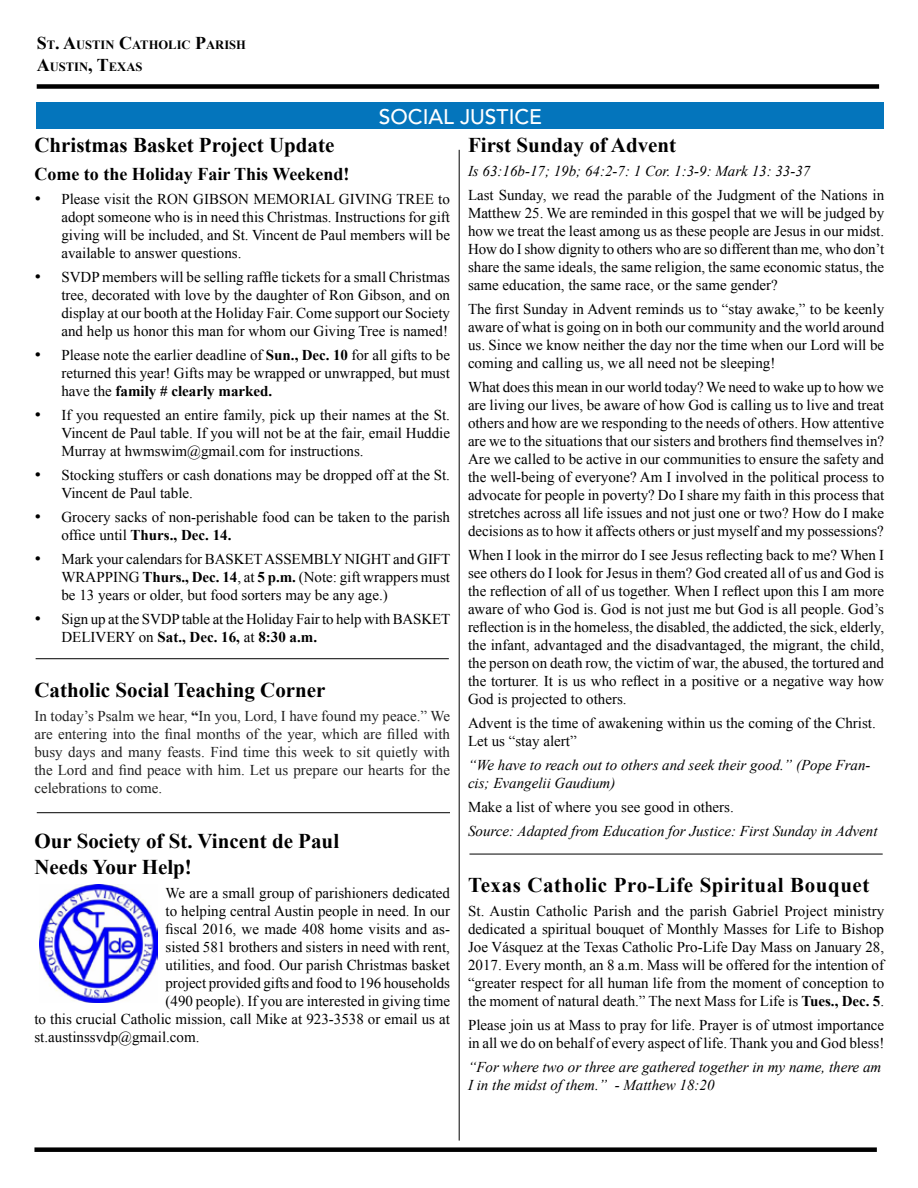
<style>
.page{position:relative;width:918px;height:1188px;background:#fff}
.page>*{position:absolute;margin:0;border:0;box-sizing:border-box;transform-origin:0 0}
.t1{font:700 21px/25.2px "Times New Roman";color:#000}
.t2{font:700 21px "Times New Roman";letter-spacing:.03em;color:#000}
.t3{font:500 21px "Avenir LT Std";color:#fff}
.t4{font:700 18px "Times New Roman";color:#000}
.t5{font:15px/18px "Times New Roman";color:#000;text-align:justify}
.t6{font:italic 15px/18px "Times New Roman";color:#000}
.t7{font:15px/18px "Times New Roman";color:#222;text-align:justify}
.t8{font:700 12.6px/21.6px "Times New Roman";color:#000}
.s1{font-size:18px}
.s2{font-weight:700}
</style>
<div class="page">
<hr style="left:459px;top:150px;width:1px;height:991px;background:#000">
<div style="left:34px;top:1147px;width:843px;height:5px;background:#000"></div>
<div style="left:37px;top:84px;width:842px;height:5px;background:#000"></div>
<div style="left:37px;top:102px;width:847px;height:27px;background:#0475bc"></div>
<hr style="left:469px;top:854px;width:414px;height:1px;background:#000">
<hr style="left:36px;top:658px;width:413px;height:1px;background:#000">
<hr style="left:37px;top:812px;width:413px;height:1px;background:#000">
<img style="left:39px;top:884px;width:118px;height:118px">
<p class="t8" style="left:37px;top:34px;width:211px"><span class="s1">S</span>T<span class="s1">. A</span>USTIN <span class="s1">C</span>ATHOLIC <span class="s1">P</span>ARISH<br><span class="s1">A</span>USTIN<span class="s1">, T</span>EXAS</p>
<h1 class="t3" style="left:379px;top:104px;width:165px">SOCIAL JUSTICE</h1>
<h1 class="t1" style="left:468px;top:133px;width:210px">First Sunday of Advent</h1>
<p class="t6" style="left:468px;top:162px;width:344px">Is 63:16b-17; 19b; 64:2-7: 1 Cor. 1:3-9: Mark 13: 33-37</p>
<p class="t5" style="left:468px;top:186px;width:418px">Last Sunday, we read the parable of the Judgment of the Nations in Matthew 25. We are reminded in this gospel that we will be judged by how we treat the least among us as these people are Jesus in our midst.<br>How do I show dignity to others who are so different than me, who don’t share the same ideals, the same religion, the same economic status, the same education, the same race, or the same gender?</p>
<p class="t5" style="left:468px;top:300px;width:418px">The first Sunday in Advent reminds us to “stay awake,” to be keenly aware of what is going on in both our community and the world around us. Since we know neither the day nor the time when our Lord will be coming and calling us, we all need not be sleeping!</p>
<p class="t5" style="left:468px;top:378px;width:418px">What does this mean in our world today? We need to wake up to how we are living our lives, be aware of how God is calling us to live and treat others and how are we responding to the needs of others. How attentive are we to the situations that our sisters and brothers find themselves in?<br>Are we called to be active in our communities to ensure the safety and the well-being of everyone? Am I involved in the political process to advocate for people in poverty? Do I share my faith in this process that stretches across all life issues and not just one or two? How do I make decisions as to how it affects others or just myself and my possessions?</p>
<p class="t5" style="left:468px;top:546px;width:418px">When I look in the mirror do I see Jesus reflecting back to me? When I see others do I look for Jesus in them? God created all of us and God is the reflection of all of us together. When I reflect upon this I am more aware of who God is. God is not just me but God is all people. God’s reflection is in the homeless, the disabled, the addicted, the sick, elderly, the infant, advantaged and the disadvantaged, the migrant, the child, the person on death row, the victim of war, the abused, the tortured and the torturer. It is us who reflect in a positive or a negative way how God is projected to others.</p>
<p class="t5" style="left:468px;top:714px;width:409px">Advent is the time of awakening within us the coming of the Christ.<br>Let us “stay alert”</p>
<p class="t6" style="left:468px;top:756px;width:404px">“We have to reach out to others and seek their good.” (Pope Fran&shy;cis; Evangelii Gaudium)</p>
<p class="t5" style="left:468px;top:798px;width:267px">Make a list of where you see good in others.</p>
<p class="t6" style="left:468px;top:822px;width:411px">Source: Adapted from Education for Justice: First Sunday in Advent</p>
<h1 class="t2" style="left:468px;top:872px;width:403px">Texas Catholic Pro-Life Spiritual Bouquet</h1>
<p class="t5" style="left:468px;top:901px;width:418px">St. Austin Catholic Parish and the parish Gabriel Project ministry dedicated a spiritual bouquet of Monthly Masses for Life to Bishop Joe Vásquez at the Texas Catholic Pro-Life Day Mass on January 28, 2017. Every month, an 8 a.m. Mass will be offered for the intention of “greater respect for all human life from the moment of conception to the moment of natural death.” The next Mass for Life is <span class="s2">Tues., Dec. 5</span>.</p>
<p class="t5" style="left:468px;top:1015px;width:418px">Please join us at Mass to pray for life. Prayer is of utmost importance in all we do on behalf of every aspect of life. Thank you and God bless!</p>
<p class="t6" style="left:468px;top:1057px;width:415px">“For where two or three are gathered together in my name, there am<br>I in the midst of them.” - Matthew 18:20</p>
<h1 class="t1" style="left:34px;top:133px;width:301px">Christmas Basket Project Update</h1>
<p class="t4" style="left:34px;top:164px;width:317px">Come to the Holiday Fair This Weekend!</p>
<p class="t5" style="left:61px;top:190px;width:390px;text-indent:-27px">• Please visit the RON GIBSON MEMORIAL GIVING TREE to adopt someone who is in need this Christmas. Instructions for gift giving will be included, and St. Vincent de Paul members will be available to answer questions.</p>
<p class="t5" style="left:61px;top:268px;width:390px;text-indent:-27px">• SVDP members will be selling raffle tickets for a small Christmas tree, decorated with love by the daughter of Ron Gibson, and on display at our booth at the Holiday Fair. Come support our Society and help us honor this man for whom our Giving Tree is named!</p>
<p class="t5" style="left:61px;top:346px;width:390px;text-indent:-27px">• Please note the earlier deadline of <span class="s2">Sun., Dec. 10</span> for all gifts to be returned this year! Gifts may be wrapped or unwrapped, but must have the <span class="s2">family # clearly marked.</span></p>
<p class="t5" style="left:61px;top:406px;width:390px;text-indent:-27px">• If you requested an entire family, pick up their names at the St.<br>Vincent de Paul table. If you will not be at the fair, email Huddie Murray at hwmswim@gmail.com for instructions.</p>
<p class="t5" style="left:61px;top:466px;width:390px;text-indent:-27px">• Stocking stuffers or cash donations may be dropped off at the St.<br>Vincent de Paul table.</p>
<p class="t5" style="left:61px;top:508px;width:390px;text-indent:-27px">• Grocery sacks of non-perishable food can be taken to the parish office until <span class="s2">Thurs., Dec. 14.</span></p>
<p class="t5" style="left:61px;top:550px;width:390px;text-indent:-27px">• Mark your calendars for BASKET ASSEMBLY NIGHT and GIFT WRAPPING <span class="s2">Thurs., Dec. 14</span>, at <span class="s2">5 p.m.</span> (Note: gift wrappers must be 13 years or older, but food sorters may be any age.)</p>
<p class="t5" style="left:61px;top:610px;width:390px;text-indent:-27px">• Sign up at the SVDP table at the Holiday Fair to help with BASKET<br>DELIVERY on <span class="s2">Sat., Dec. 16,</span> at <span class="s2">8:30 a.m.</span></p>
<h1 class="t1" style="left:34px;top:677px;width:293px">Catholic Social Teaching Corner</h1>
<p class="t7" style="left:34px;top:707px;width:417px">In today’s Psalm we hear, <span class="s2">“</span>In you, Lord, I have found my peace.” We are entering into the final months of the year, which are filled with busy days and many feasts. Find time this week to sit quietly with the Lord and find peace with him. Let us prepare our hearts for the celebrations to come.</p>
<h1 class="t1" style="left:34px;top:829px;width:306px">Our Society of St. Vincent de Paul<br>Needs Your Help!</h1>
<p class="t5" style="left:166px;top:883px;width:286px">We are a small group of parishioners dedicated</p>
<p class="t5" style="left:166px;top:901px;width:286px">to helping central Austin people in need. In our</p>
<p class="t5" style="left:166px;top:919px;width:286px">fiscal 2016, we made 408 home visits and as-</p>
<p class="t5" style="left:166px;top:937px;width:286px">sisted 581 brothers and sisters in need with rent,</p>
<p class="t5" style="left:166px;top:955px;width:286px">utilities, and food. Our parish Christmas basket</p>
<p class="t5" style="left:166px;top:973px;width:286px">project provided gifts and food to 196 households</p>
<p class="t5" style="left:166px;top:991px;width:286px">(490 people). If you are interested in giving time</p>
<p class="t5" style="left:34px;top:1009px;width:417px">to this crucial Catholic mission, call Mike at 923-3538 or email us at</p>
<p class="t5" style="left:34px;top:1027px;width:167px">st.austinssvdp@gmail.com.</p>
</div>
